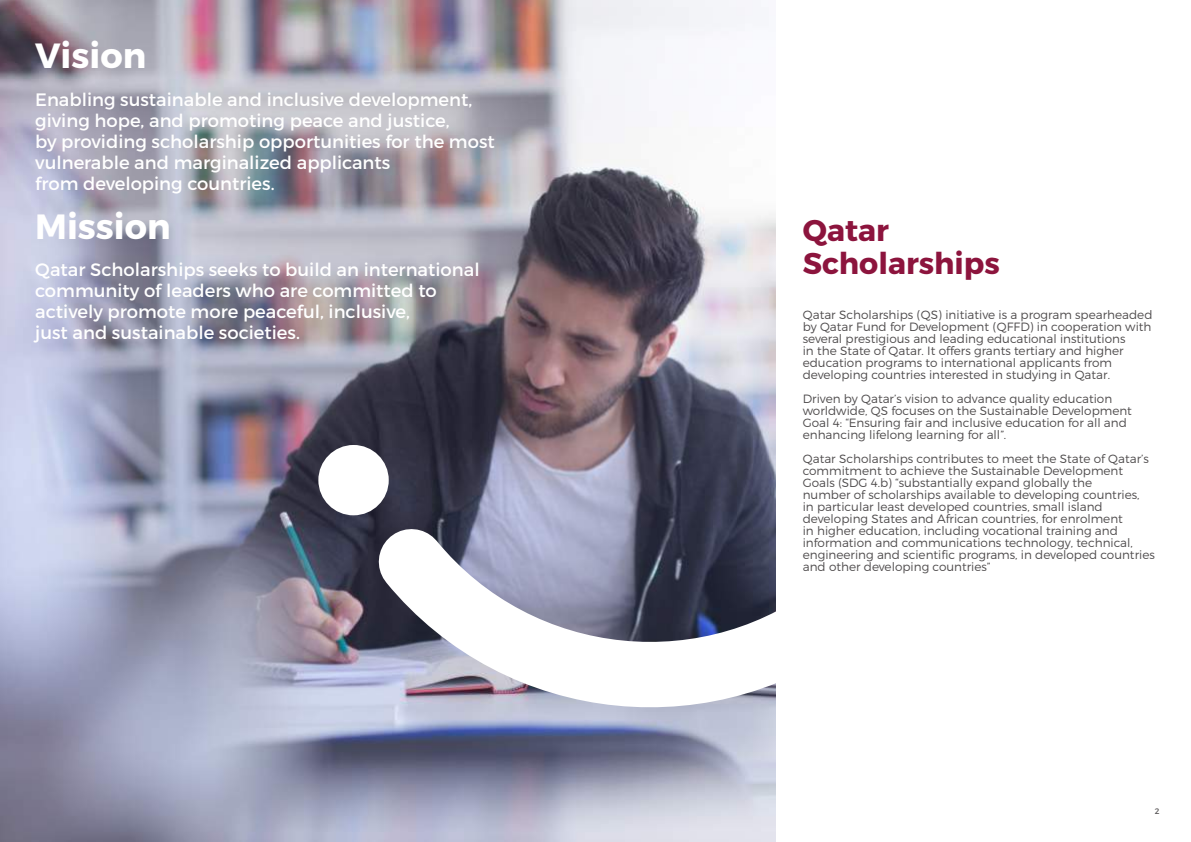
<style>
.page{position:relative;width:1191px;height:842px;background:#fff}
.page>*{position:absolute;margin:0;border:0;box-sizing:border-box;transform-origin:0 0}
.t1{font:700 35px "Montserrat";color:#fff}
.t2{font:700 30px/33px "Montserrat";color:#8c143d}
.t3{font:18px/21px "Montserrat";color:#fff}
.t4{font:300 12px/12px "Montserrat";color:#4e4b4c}
.t5{font:8px "Montserrat";color:#5a5758}
</style>
<div class="page">
<img style="left:0;top:0;width:775px;height:842px">
<img style="left:319px;top:195px;width:457px;height:610px">
<h1 class="t1" style="left:35px;top:34px;width:112px">Vision</h1>
<h3 class="t3" style="left:35px;top:89px;width:461px">Enabling sustainable and inclusive development, giving hope, and promoting peace and justice,<br>by providing scholarship opportunities for the most vulnerable and marginalized applicants<br>from developing countries.</h3>
<h1 class="t1" style="left:35px;top:205px;width:137px">Mission</h1>
<h3 class="t3" style="left:35px;top:259px;width:446px">Qatar Scholarships seeks to build an international community of leaders who are committed to actively promote more peaceful, inclusive,<br>just and sustainable societies.</h3>
<h2 class="t2" style="left:802px;top:214px;width:199px">Qatar<br>Scholarships</h2>
<p class="t4" style="left:802px;top:308px;width:351px">Qatar Scholarships (QS) initiative is a program spearheaded by Qatar Fund for Development (QFFD) in cooperation with several prestigious and leading educational institutions<br>in the State of Qatar. It offers grants tertiary and higher education programs to international applicants from developing countries interested in studying in Qatar.</p>
<p class="t4" style="left:802px;top:392px;width:331px">Driven by Qatar’s vision to advance quality education worldwide, QS focuses on the Sustainable Development Goal 4: “Ensuring fair and inclusive education for all and enhancing lifelong learning for all”.</p>
<p class="t4" style="left:802px;top:452px;width:353px">Qatar Scholarships contributes to meet the State of Qatar’s commitment to achieve the Sustainable Development Goals (SDG 4.b) “substantially expand globally the<br>number of scholarships available to developing countries,<br>in particular least developed countries, small island developing States and African countries, for enrolment<br>in higher education, including vocational training and information and communications technology, technical, engineering and scientific programs, in developed countries and other developing countries”</p>
<p class="t5" style="left:1155px;top:806px;width:6px">2</p>
</div>
